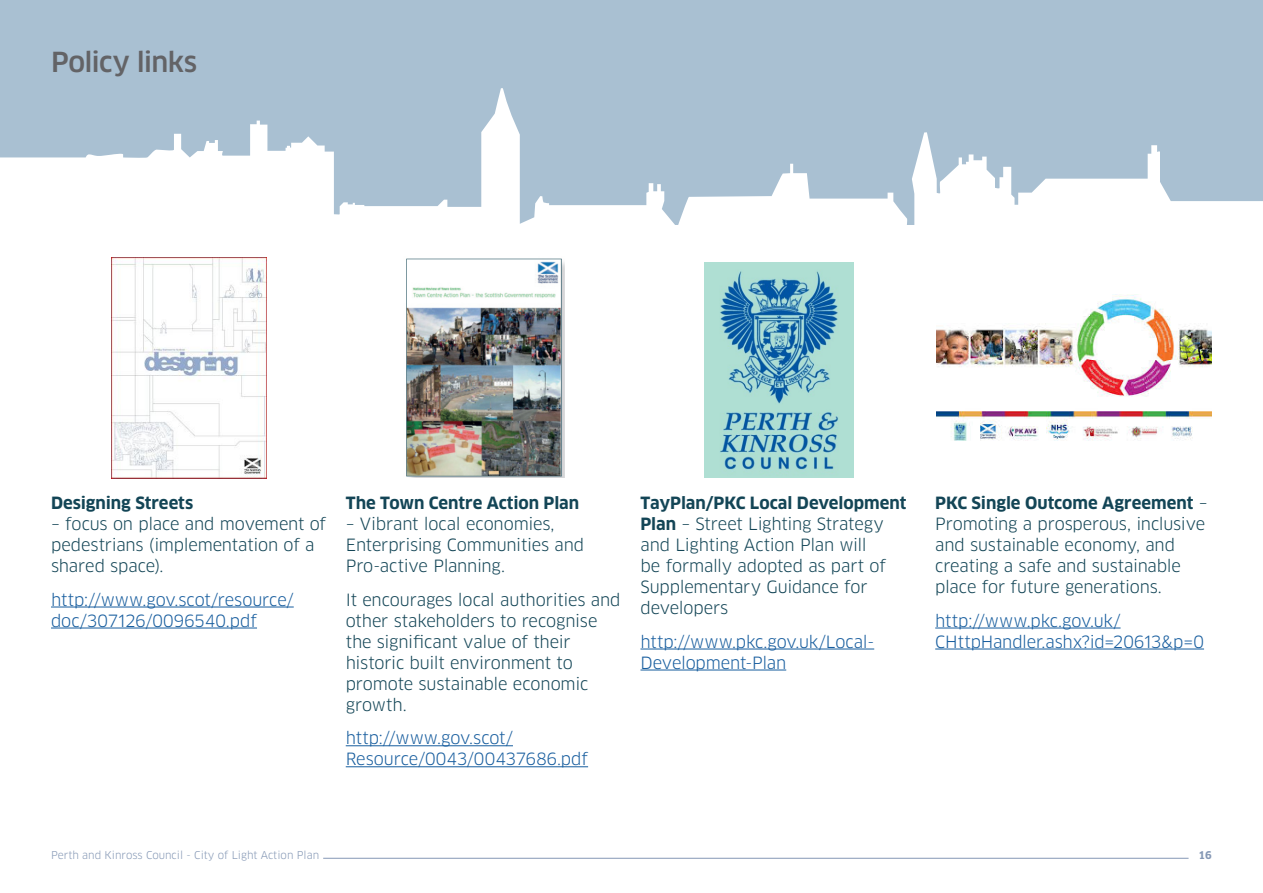
<style>
.page{position:relative;width:1263px;height:893px;background:#fff}
.page>*{position:absolute;margin:0;border:0;box-sizing:border-box;transform-origin:0 0}
.t1{font:500 27px "Clan";letter-spacing:-.025em;color:#636366}
.Body_New{font:16.5px/21px "Clan LF";letter-spacing:-.01em;color:#134556}
.Body_New-2{font:16.5px/21px "Clan LF";letter-spacing:-.005em;color:#175d9e}
.Body_New-3{font:700 16.5px "Clan LF";letter-spacing:-.005em;color:#134556}
.t2{font:10.5px "Clan LF";color:#8598b5}
.t3{font:700 10.5px "Clan";color:#8598b5}
.s1{font-weight:700}
</style>
<div class="page">
<hr style="left:323px;top:858px;width:865px;height:1px;background:#8598b5">
<div style="left:0;top:0;width:1263px;height:230px;background:#a9c0d2"></div>
<svg style="left:0;top:88px;width:1263px;height:142px"></svg>
<hr style="left:51px;top:607px;width:243px;height:1px;background:#175d9e">
<hr style="left:51px;top:628px;width:206px;height:1px;background:#175d9e">
<hr style="left:346px;top:745px;width:167px;height:1px;background:#175d9e">
<hr style="left:346px;top:766px;width:242px;height:1px;background:#175d9e">
<hr style="left:640px;top:649px;width:234px;height:1px;background:#175d9e">
<hr style="left:640px;top:670px;width:146px;height:1px;background:#175d9e">
<hr style="left:935px;top:628px;width:185px;height:1px;background:#175d9e">
<hr style="left:935px;top:649px;width:269px;height:1px;background:#175d9e">
<img style="left:111px;top:257px;width:156px;height:221px">
<img style="left:406px;top:258px;width:158px;height:220px">
<img style="left:704px;top:263px;width:149px;height:214px">
<img style="left:937px;top:295px;width:274px;height:146px">
<p class="t1" style="left:51px;top:45px;width:148px">Policy links</p>
<p class="Body_New-3" style="left:51px;top:493px;width:144px">Designing Streets</p>
<p class="Body_New" style="left:51px;top:514px;width:277px">– focus on place and movement of pedestrians (implementation of a shared space).</p>
<p class="Body_New-2" style="left:51px;top:589px;width:244px">http://www.gov.scot/resource/ doc/307126/0096540.pdf</p>
<p class="Body_New-3" style="left:346px;top:493px;width:235px">The Town Centre Action Plan</p>
<p class="Body_New" style="left:346px;top:514px;width:240px">– Vibrant local economies,<br>Enterprising Communities and<br>Pro-active Planning.</p>
<p class="Body_New" style="left:346px;top:589px;width:276px">It encourages local authorities and other stakeholders to recognise the significant value of their historic built environment to promote sustainable economic growth.</p>
<p class="Body_New-2" style="left:346px;top:728px;width:244px">http://www.gov.scot/<br>Resource/0043/00437686.pdf</p>
<p class="Body_New" style="left:640px;top:493px;width:267px"><span class="s1">TayPlan/PKC Local Development<br>Plan</span> – Street Lighting Strategy and Lighting Action Plan will<br>be formally adopted as part of<br>Supplementary Guidance for developers</p>
<p class="Body_New-2" style="left:640px;top:631px;width:235px">http://www.pkc.gov.uk/Local-<br>Development-Plan</p>
<p class="Body_New" style="left:935px;top:493px;width:274px"><span class="s1">PKC Single Outcome Agreement</span> –<br>Promoting a prosperous, inclusive and sustainable economy, and creating a safe and sustainable place for future generations.</p>
<p class="Body_New-2" style="left:935px;top:610px;width:270px">http://www.pkc.gov.uk/<br>CHttpHandler.ashx?id=20613&amp;p=0</p>
<p class="t2" style="left:51px;top:848px;width:270px">Perth and Kinross Council - City of Light Action Plan</p>
<p class="t3" style="left:1198px;top:848px;width:15px">16</p>
</div>
